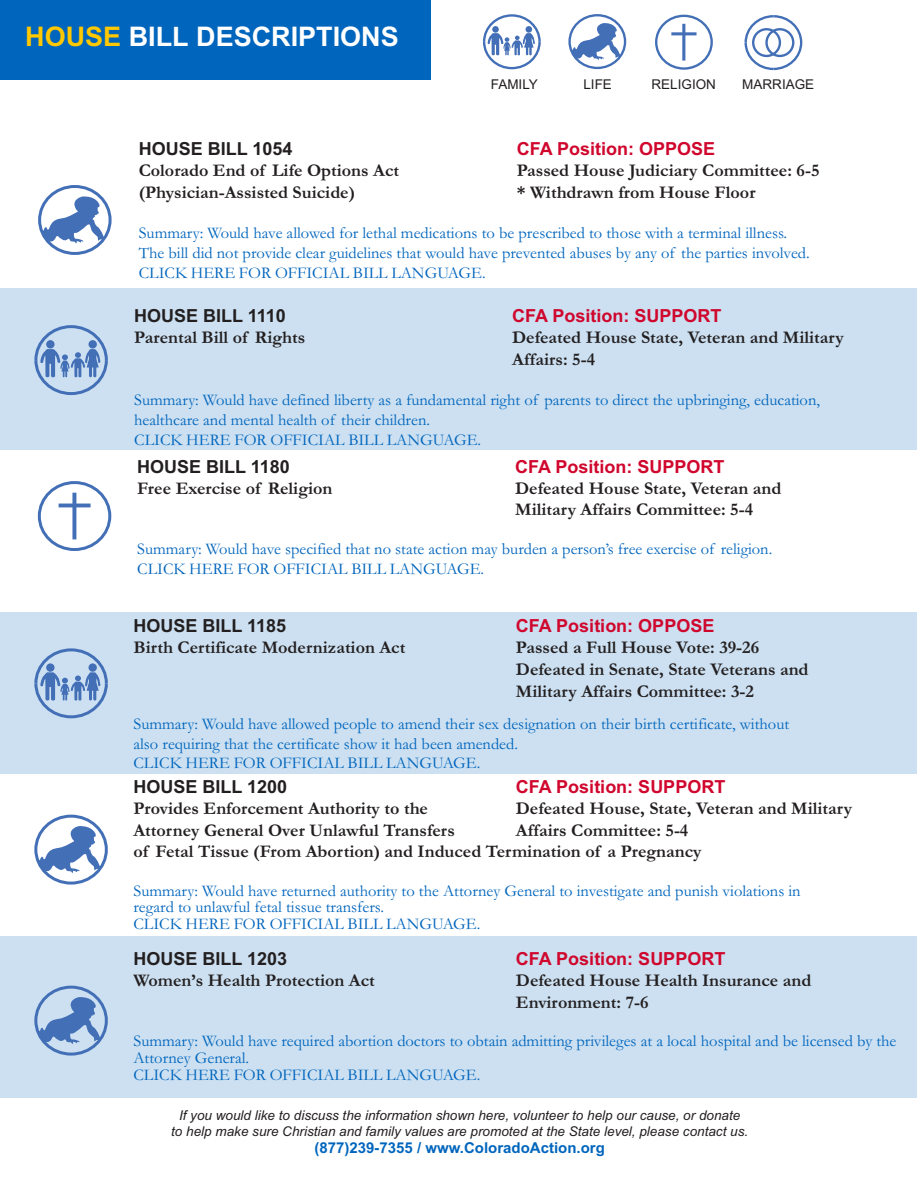
<style>
.page{position:relative;width:918px;height:1188px;background:#fff}
.page>*{position:absolute;margin:0;border:0;box-sizing:border-box;transform-origin:0 0}
.t1{font:700 27px "Arial";color:#fff}
.t2{font:700 18px/21.6px "Garamond";color:#231f20}
.t3{font:700 18px "Arial";color:#d0062d}
.t4{font:700 18px "Arial";color:#231f20}
.t5{font:16.5px/19.8px "Garamond";color:#0065bd}
.t6{font:700 15px "Arial";color:#0065bd}
.t7{font:italic 13.5px/16.2px "Arial";color:#231f20;text-align:center}
.t8{font:13.5px "Arial";color:#231f20}
.s1{color:#ffc800}
</style>
<div class="page">
<div style="left:1px;top:0;width:430px;height:79px;background:#0065bd"></div>
<svg style="left:483px;top:14px;width:58px;height:56px"></svg>
<div style="left:568px;top:14px;width:58px;height:55px;border:2px solid #436fb7;border-radius:50%"></div>
<svg style="left:570px;top:23px;width:52px;height:38px"></svg>
<div style="left:655px;top:15px;width:58px;height:55px;border:2px solid #436fb7;border-radius:50%"></div>
<svg style="left:671px;top:24px;width:26px;height:37px"></svg>
<svg style="left:744px;top:15px;width:59px;height:56px"></svg>
<div style="left:752px;top:28px;width:29px;height:29px;border:2px solid #436fb7;border-radius:50%"></div>
<div style="left:765px;top:28px;width:29px;height:29px;border:2px solid #436fb7;border-radius:50%"></div>
<div style="left:0;top:288px;width:917px;height:162px;background:#cce0f1"></div>
<div style="left:0;top:612px;width:917px;height:162px;background:#cce0f1"></div>
<div style="left:0;top:936px;width:917px;height:162px;background:#cce0f1"></div>
<div style="left:38px;top:185px;width:74px;height:70px;border:3px solid #436fb7;border-radius:50%"></div>
<svg style="left:40px;top:196px;width:66px;height:48px"></svg>
<div style="left:34px;top:986px;width:74px;height:70px;border:3px solid #436fb7;border-radius:50%"></div>
<svg style="left:37px;top:996px;width:65px;height:49px"></svg>
<svg style="left:34px;top:648px;width:74px;height:71px"></svg>
<div style="left:34px;top:815px;width:74px;height:70px;border:3px solid #436fb7;border-radius:50%"></div>
<svg style="left:37px;top:825px;width:65px;height:49px"></svg>
<div style="left:38px;top:481px;width:73px;height:70px;border:3px solid #436fb7;border-radius:50%"></div>
<svg style="left:59px;top:493px;width:32px;height:46px"></svg>
<svg style="left:34px;top:325px;width:74px;height:70px"></svg>
<h1 class="t1" style="left:25px;top:21px;width:375px"><span class="s1">HOUSE</span> BILL DESCRIPTIONS</h1>
<p class="t8" style="left:491px;top:76px;width:49px">FAMILY</p>
<p class="t8" style="left:583px;top:76px;width:30px">LIFE</p>
<p class="t8" style="left:652px;top:76px;width:66px">RELIGION</p>
<p class="t8" style="left:742px;top:76px;width:74px">MARRIAGE</p>
<p class="t4" style="left:139px;top:138px;width:155px">HOUSE BILL 1054</p>
<p class="t3" style="left:517px;top:138px;width:200px">CFA Position: OPPOSE</p>
<p class="t2" style="left:139px;top:159px;width:262px">Colorado End of Life Options Act</p>
<p class="t2" style="left:517px;top:159px;width:304px">Passed House Judiciary Committee: 6-5</p>
<p class="t2" style="left:139px;top:181px;width:218px">(Physician-Assisted Suicide)</p>
<p class="t2" style="left:517px;top:181px;width:240px">* Withdrawn from House Floor</p>
<p class="t5" style="left:139px;top:223px;width:673px">Summary: Would have allowed for lethal medications to be prescribed to those with a terminal illness.<br>The bill did not provide clear guidelines that would have prevented abuses by any of the parties involved.<br>CLICK HERE FOR OFFICIAL BILL LANGUAGE.</p>
<p class="t4" style="left:134px;top:305px;width:153px">HOUSE BILL 1110</p>
<p class="t3" style="left:512px;top:305px;width:211px">CFA Position: SUPPORT</p>
<p class="t2" style="left:134px;top:326px;width:172px">Parental Bill of Rights</p>
<p class="t2" style="left:512px;top:326px;width:333px">Defeated House State, Veteran and Military<br>Affairs: 5-4</p>
<p class="t5" style="left:134px;top:389px;width:687px">Summary: Would have defined liberty as a fundamental right of parents to direct the upbringing, education, healthcare and mental health of their children.<br>CLICK HERE FOR OFFICIAL BILL LANGUAGE.</p>
<p class="t4" style="left:137px;top:456px;width:154px">HOUSE BILL 1180</p>
<p class="t3" style="left:515px;top:456px;width:211px">CFA Position: SUPPORT</p>
<p class="t2" style="left:137px;top:477px;width:197px">Free Exercise of Religion</p>
<p class="t2" style="left:515px;top:477px;width:268px">Defeated House State, Veteran and<br>Military Affairs Committee: 5-4</p>
<p class="t5" style="left:137px;top:538px;width:637px">Summary: Would have specified that no state action may burden a person’s free exercise of religion.<br>CLICK HERE FOR OFFICIAL BILL LANGUAGE.</p>
<p class="t4" style="left:133px;top:615px;width:154px">HOUSE BILL 1185</p>
<p class="t3" style="left:516px;top:615px;width:200px">CFA Position: OPPOSE</p>
<p class="t2" style="left:133px;top:636px;width:273px">Birth Certificate Modernization Act</p>
<p class="t2" style="left:516px;top:636px;width:294px">Passed a Full House Vote: 39-26<br>Defeated in Senate, State Veterans and<br>Military Affairs Committee: 3-2</p>
<p class="t5" style="left:133px;top:713px;width:657px">Summary: Would have allowed people to amend their sex designation on their birth certificate, without also requiring that the certificate show it had been amended.<br>CLICK HERE FOR OFFICIAL BILL LANGUAGE.</p>
<p class="t4" style="left:133px;top:776px;width:155px">HOUSE BILL 1200</p>
<p class="t3" style="left:516px;top:776px;width:211px">CFA Position: SUPPORT</p>
<p class="t2" style="left:133px;top:797px;width:296px">Provides Enforcement Authority to the</p>
<p class="t2" style="left:516px;top:797px;width:338px">Defeated House, State, Veteran and Military</p>
<p class="t2" style="left:133px;top:819px;width:323px">Attorney General Over Unlawful Transfers</p>
<p class="t2" style="left:134px;top:819px;width:570px;text-indent:382px">Affairs Committee: 5-4 of Fetal Tissue (From Abortion) and Induced Termination of a Pregnancy</p>
<p class="t5" style="left:133px;top:881px;width:669px;line-height:16.8px">Summary: Would have returned authority to the Attorney General to investigate and punish violations in regard to unlawful fetal tissue transfers.<br>CLICK HERE FOR OFFICIAL BILL LANGUAGE.</p>
<p class="t4" style="left:133px;top:948px;width:155px">HOUSE BILL 1203</p>
<p class="t3" style="left:516px;top:948px;width:211px">CFA Position: SUPPORT</p>
<p class="t2" style="left:133px;top:969px;width:243px">Women’s Health Protection Act</p>
<p class="t2" style="left:516px;top:969px;width:297px">Defeated House Health Insurance and<br>Environment: 7-6</p>
<p class="t5" style="left:133px;top:1032px;width:764px;line-height:16.8px">Summary: Would have required abortion doctors to obtain admitting privileges at a local hospital and be licensed by the<br>Attorney General.<br>CLICK HERE FOR OFFICIAL BILL LANGUAGE.</p>
<p class="t7" style="left:171px;top:1107px;width:579px">If you would like to discuss the information shown here, volunteer to help our cause, or donate<br>to help make sure Christian and family values are promoted at the State level, please contact us.</p>
<p class="t6" style="left:315px;top:1139px;width:292px">(877)239-7355 / www.ColoradoAction.org</p>
</div>
